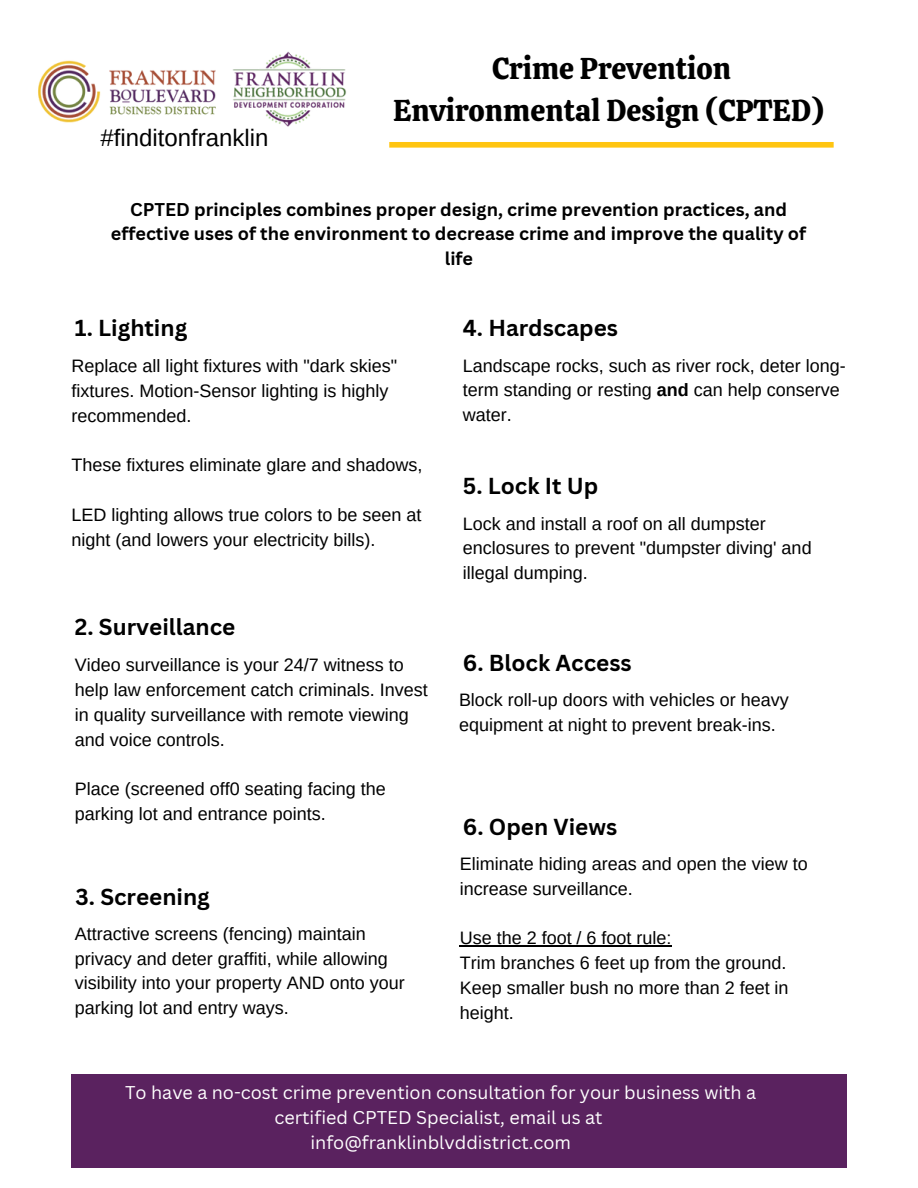
<style>
.page{position:relative;width:918px;height:1188px;background:#fff}
.page>*{position:absolute;margin:0;border:0;box-sizing:border-box;transform-origin:0 0}
.t1{font:30px/41.7px "Calistoga";color:#000;text-align:center}
.t2{font:24px "Arimo";color:#000}
.t3{font:700 22.5px "Canva Sans";color:#000}
.t4{font:18px/24.8px "Arimo";color:#000}
.t5{font:700 18px/24.8px "Canva Sans";color:#000;text-align:center}
.t6{font:18px/24.8px "Canva Sans";color:#fff;text-align:center}
.s1{font-weight:700}
</style>
<div class="page">
<img style="left:38px;top:51px;width:309px;height:76px">
<div style="left:389px;top:142px;width:445px;height:6px;background:#ffc511"></div>
<hr style="left:460px;top:946px;width:212px;height:1px;background:#000">
<div style="left:71px;top:1074px;width:776px;height:94px;background:#5a225f"></div>
<h2 class="t2" style="left:101px;top:124px;width:170px">#finditonfranklin</h2>
<h1 class="t1" style="left:393px;top:48px;width:433px">Crime Prevention<br>Environmental Design (CPTED)</h1>
<p class="t5" style="left:111px;top:196px;width:697px">CPTED principles combines proper design, crime prevention practices, and effective uses of the environment to decrease crime and improve the quality of life</p>
<p class="t3" style="left:75px;top:312px;width:114px">1. Lighting</p>
<p class="t4" style="left:71px;top:354px;width:327px">Replace all light fixtures with "dark skies" fixtures. Motion-Sensor lighting is highly recommended.</p>
<p class="t4" style="left:71px;top:453px;width:352px">These fixtures eliminate glare and shadows,</p>
<p class="t4" style="left:71px;top:502px;width:351px">LED lighting allows true colors to be seen at night (and lowers your electricity bills).</p>
<p class="t3" style="left:75px;top:611px;width:162px">2. Surveillance</p>
<p class="t4" style="left:75px;top:653px;width:354px">Video surveillance is your 24/7 witness to help law enforcement catch criminals. Invest in quality surveillance with remote viewing and voice controls.</p>
<p class="t4" style="left:75px;top:777px;width:312px">Place (screened off0 seating facing the parking lot and entrance points.</p>
<p class="t3" style="left:76px;top:881px;width:136px">3. Screening</p>
<p class="t4" style="left:75px;top:921px;width:331px">Attractive screens (fencing) maintain privacy and deter graffiti, while allowing visibility into your property AND onto your parking lot and entry ways.</p>
<p class="t3" style="left:463px;top:312px;width:157px">4. Hardscapes</p>
<p class="t4" style="left:463px;top:353px;width:384px">Landscape rocks, such as river rock, deter long&shy;term standing or resting <span class="s1">and</span> can help conserve water.</p>
<p class="t3" style="left:463px;top:470px;width:137px">5. Lock It Up</p>
<p class="t4" style="left:463px;top:511px;width:350px">Lock and install a roof on all dumpster enclosures to prevent "dumpster diving' and illegal dumping.</p>
<p class="t3" style="left:463px;top:647px;width:170px">6. Block Access</p>
<p class="t4" style="left:459px;top:687px;width:331px">Block roll-up doors with vehicles or heavy equipment at night to prevent break-ins.</p>
<p class="t3" style="left:463px;top:811px;width:156px">6. Open Views</p>
<p class="t4" style="left:460px;top:852px;width:349px">Eliminate hiding areas and open the view to increase surveillance.</p>
<p class="t4" style="left:460px;top:926px;width:330px">Use the 2 foot / 6 foot rule:<br>Trim branches 6 feet up from the ground.<br>Keep smaller bush no more than 2 feet in height.</p>
<p class="t6" style="left:125px;top:1080px;width:633px">To have a no-cost crime prevention consultation for your business with a certified CPTED Specialist, email us at<br>info@franklinblvddistrict.com</p>
</div>
